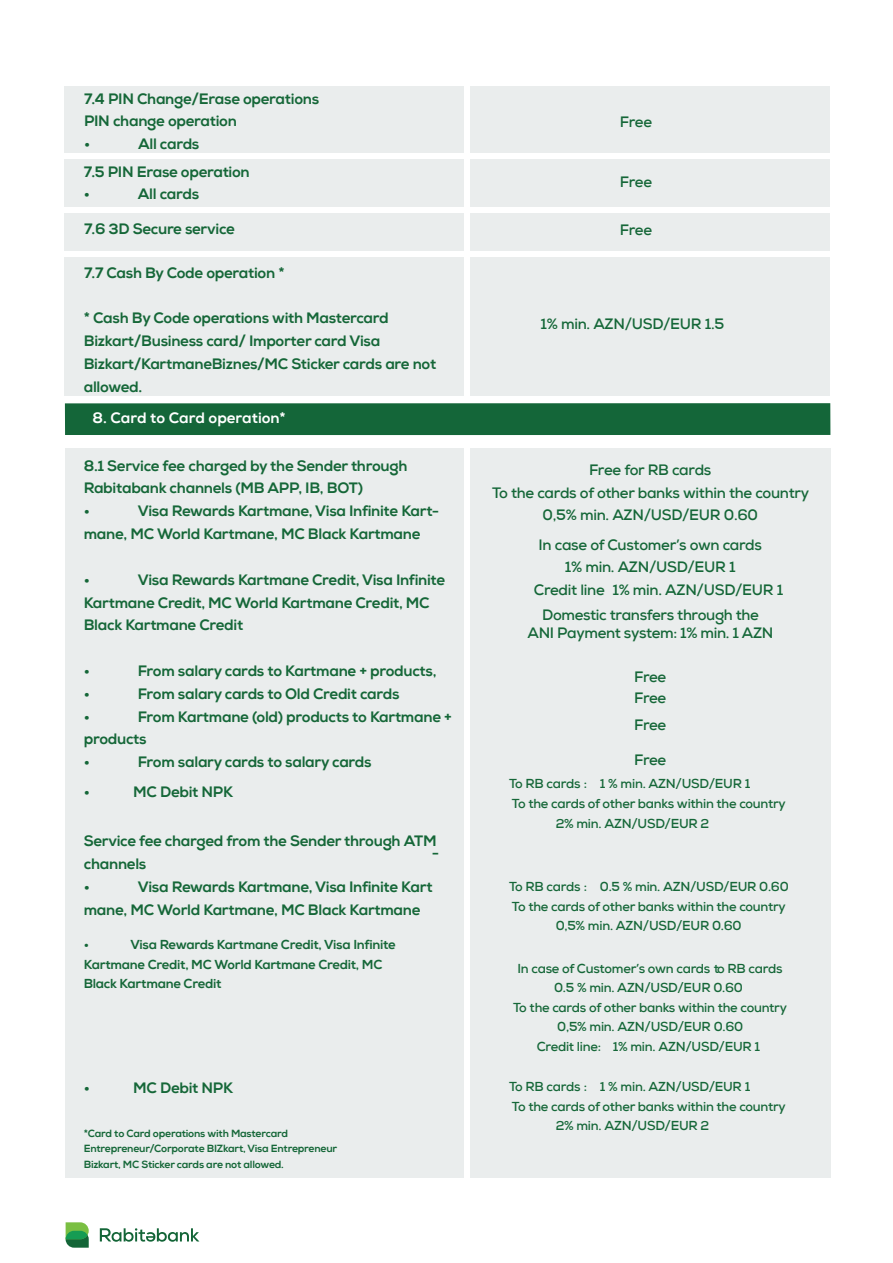
<style>
.page{position:relative;width:893px;height:1263px;background:#fff}
.page>*{position:absolute;margin:0;border:0;box-sizing:border-box;transform-origin:0 0}
.t1{font:800 15px/22.8px "Nexa";letter-spacing:-.02em;color:#156738}
.t2{font:700 15px/22.8px "Nexa";letter-spacing:-.02em;color:#156738;text-align:center}
.t3{font:800 15px "Nexa";color:#fff}
.t4{font:700 12.9px/19.6px "Nexa";letter-spacing:-.02em;color:#156738;text-align:center}
.t5{font:800 12.9px/19.6px "Nexa";letter-spacing:-.02em;color:#156738}
.t6{font:800 10.35px/15.8px "Nexa";letter-spacing:-.02em;color:#156738}
</style>
<div class="page">
<svg style="left:100px;top:1228px;width:99px;height:14px"></svg>
<svg style="left:66px;top:1222px;width:23px;height:26px"></svg>
<div style="left:470px;top:86px;width:359px;height:66px;background:#eaeded"></div>
<div style="left:64px;top:86px;width:400px;height:66px;background:#eaeded"></div>
<div style="left:470px;top:159px;width:359px;height:48px;background:#eaeded"></div>
<div style="left:64px;top:159px;width:400px;height:48px;background:#eaeded"></div>
<div style="left:470px;top:213px;width:359px;height:38px;background:#eaeded"></div>
<div style="left:64px;top:213px;width:400px;height:38px;background:#eaeded"></div>
<div style="left:470px;top:257px;width:359px;height:139px;background:#eaeded"></div>
<div style="left:64px;top:257px;width:400px;height:139px;background:#eaeded"></div>
<div style="left:65px;top:403px;width:765px;height:32px;background:#146639"></div>
<div style="left:470px;top:448px;width:360px;height:730px;background:#eaeded"></div>
<div style="left:65px;top:448px;width:399px;height:730px;background:#eaeded"></div>
<p class="t1" style="left:84px;top:87px;width:237px">7.4 PIN Change/Erase operations<br>PIN change operation<br>•</p>
<p class="t1" style="left:138px;top:133px;width:63px">All cards</p>
<p class="t2" style="left:620px;top:110px;width:34px">Free</p>
<p class="t1" style="left:84px;top:160px;width:167px">7.5 PIN Erase operation •</p>
<p class="t2" style="left:620px;top:170px;width:34px">Free</p>
<p class="t1" style="left:138px;top:183px;width:63px">All cards</p>
<p class="t1" style="left:84px;top:217px;width:152px">7.6 3D Secure service</p>
<p class="t2" style="left:620px;top:218px;width:34px">Free</p>
<p class="t1" style="left:84px;top:261px;width:202px">7.7 Cash By Code operation *</p>
<p class="t1" style="left:84px;top:307px;width:354px">* Cash By Code operations with Mastercard Bizkart/Business card/ Importer card Visa Bizkart/KartmaneBiznes/MC Sticker cards are not allowed.</p>
<p class="t2" style="left:540px;top:313px;width:185px">1% min. AZN/USD/EUR 1.5</p>
<p class="t3" style="left:92px;top:408px;width:195px">8. Card to Card operation*</p>
<p class="t1" style="left:84px;top:454px;width:325px">8.1 Service fee charged by the Sender through<br>Rabitabank channels (MB APP, IB, BOT)<br>•</p>
<p class="t2" style="left:492px;top:458px;width:319px">Free for RB cards<br>To the cards of other banks within the country<br>0,5% min. AZN/USD/EUR 0.60</p>
<p class="t2" style="left:539px;top:533px;width:225px">In case of Customer’s own cards</p>
<p class="t2" style="left:565px;top:556px;width:172px">1% min. AZN/USD/EUR 1</p>
<p class="t2" style="left:534px;top:578px;width:72px">Credit line</p>
<p class="t2" style="left:528px;top:606px;width:247px;line-height:18px">Domestic transfers through the<br>ANI Payment system: 1% min. 1 AZN</p>
<p class="t1" style="left:84px;top:500px;width:357px;text-indent:54px">Visa Rewards Kartmane, Visa Infinite Kart&shy;mane, MC World Kartmane, MC Black Kartmane</p>
<p class="t1" style="left:84px;top:568px;width:8px">•</p>
<p class="t1" style="left:84px;top:568px;width:363px;text-indent:54px">Visa Rewards Kartmane Credit, Visa Infinite<br>Kartmane Credit, MC World Kartmane Credit, MC<br>Black Kartmane Credit</p>
<p class="t1" style="left:84px;top:659px;width:8px">•</p>
<p class="t1" style="left:138px;top:659px;width:300px">From salary cards to Kartmane + products,</p>
<p class="t1" style="left:84px;top:682px;width:8px">•</p>
<p class="t1" style="left:138px;top:682px;width:263px">From salary cards to Old Credit cards</p>
<p class="t1" style="left:84px;top:705px;width:8px">•</p>
<p class="t2" style="left:612px;top:578px;width:172px">1% min. AZN/USD/EUR 1</p>
<p class="t2" style="left:634px;top:666px;width:34px;line-height:21.5px;text-align:left">Free<br>Free</p>
<p class="t2" style="left:634px;top:713px;width:34px">Free</p>
<p class="t2" style="left:634px;top:749px;width:34px">Free</p>
<p class="t1" style="left:84px;top:705px;width:370px;text-indent:54px">From Kartmane (old) products to Kartmane + products<br>•</p>
<p class="t1" style="left:138px;top:751px;width:235px">From salary cards to salary cards</p>
<p class="t1" style="left:84px;top:780px;width:8px">•</p>
<p class="t1" style="left:133px;top:780px;width:101px">MC Debit NPK</p>
<p class="t1" style="left:84px;top:830px;width:354px">Service fee charged from the Sender through ATM channels<br>•</p>
<p class="t1" style="left:432px;top:842px;width:9px">-</p>
<p class="t1" style="left:84px;top:876px;width:350px;text-indent:54px">Visa Rewards Kartmane, Visa Infinite Kart mane, MC World Kartmane, MC Black Kartmane</p>
<p class="t5" style="left:84px;top:935px;width:314px;text-indent:47px">Visa Rewards Kartmane Credit, Visa Infinite<br>Kartmane Credit, MC World Kartmane Credit, MC<br>Black Kartmane Credit</p>
<p class="t5" style="left:84px;top:935px;width:7px">•</p>
<p class="t4" style="left:509px;top:774px;width:243px">To RB cards : 1 % min. AZN/USD/EUR 1</p>
<p class="t4" style="left:512px;top:794px;width:275px">To the cards of other banks within the country</p>
<p class="t4" style="left:556px;top:813px;width:155px">2% min. AZN/USD/EUR 2</p>
<p class="t4" style="left:509px;top:877px;width:281px">To RB cards : 0.5 % min. AZN/USD/EUR 0.60<br>To the cards of other banks within the country<br>0,5% min. AZN/USD/EUR 0.60</p>
<p class="t4" style="left:513px;top:958px;width:275px">In case of Customer’s own cards to RB cards 0.5 % min. AZN/USD/EUR 0.60<br>To the cards of other banks within the country 0,5% min. AZN/USD/EUR 0.60<br>Credit line: 1% min. AZN/USD/EUR 1</p>
<p class="t1" style="left:84px;top:1076px;width:8px">•</p>
<p class="t1" style="left:133px;top:1076px;width:101px">MC Debit NPK</p>
<p class="t4" style="left:509px;top:1077px;width:243px">To RB cards : 1 % min. AZN/USD/EUR 1</p>
<p class="t4" style="left:512px;top:1096px;width:275px">To the cards of other banks within the country</p>
<p class="t4" style="left:556px;top:1116px;width:155px">2% min. AZN/USD/EUR 2</p>
<p class="t6" style="left:84px;top:1125px;width:255px">*Card to Card operations with Mastercard<br>Entrepreneur/Corporate BIZkart, Visa Entrepreneur<br>Bizkart, MC Sticker cards are not allowed.</p>
</div>
